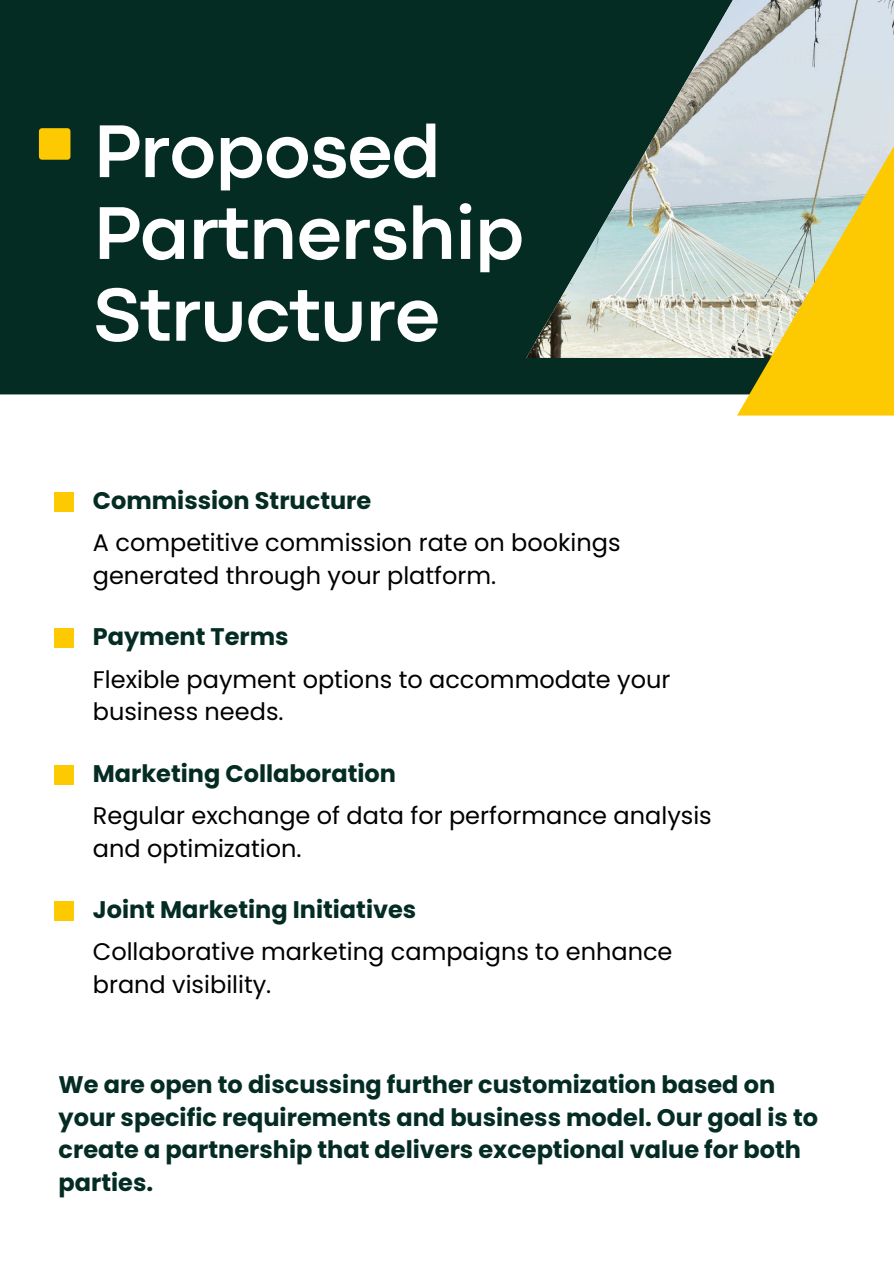
<style>
.page{position:relative;width:894px;height:1264px;background:#fff}
.page>*{position:absolute;margin:0;border:0;box-sizing:border-box;transform-origin:0 0}
.t1{font:700 77.85px/81.8px "Codec Pro";letter-spacing:-.01em;color:#fff}
.t2{font:700 24px/32.7px "Poppins";color:#042c23}
.t3{font:24px/32.7px "Poppins";color:#000}
</style>
<div class="page">
<div style="left:0;top:0;width:736px;height:394px;background:#042c23"></div>
<img style="left:526px;top:0;width:367px;height:358px">
<div style="left:39px;top:128px;width:31px;height:32px;background:#fdc900;border-radius:3px"></div>
<svg style="left:736px;top:131px;width:157px;height:284px"></svg>
<div style="left:55px;top:492px;width:19px;height:19px;background:#fdc900"></div>
<div style="left:55px;top:628px;width:19px;height:19px;background:#fdc900"></div>
<div style="left:55px;top:765px;width:19px;height:19px;background:#fdc900"></div>
<div style="left:55px;top:901px;width:19px;height:19px;background:#fdc900"></div>
<p class="t1" style="left:94px;top:116px;width:432px">Proposed<br>Partnership<br>Structure</p>
<h2 class="t2" style="left:93px;top:484px;width:280px">Commission Structure</h2>
<h1 class="t3" style="left:93px;top:526px;width:529px">A competitive commission rate on bookings generated through your platform.</h1>
<h2 class="t2" style="left:93px;top:620px;width:197px">Payment Terms</h2>
<p class="t3" style="left:93px;top:662px;width:579px">Flexible payment options to accommodate your business needs.</p>
<h2 class="t2" style="left:93px;top:757px;width:305px">Marketing Collaboration</h2>
<p class="t3" style="left:93px;top:799px;width:620px">Regular exchange of data for performance analysis and optimization.</p>
<h2 class="t2" style="left:93px;top:893px;width:325px">Joint Marketing Initiatives</h2>
<p class="t3" style="left:93px;top:935px;width:581px">Collaborative marketing campaigns to enhance brand visibility.</p>
<p class="t2" style="left:59px;top:1068px;width:760px">We are open to discussing further customization based on your specific requirements and business model. Our goal is to create a partnership that delivers exceptional value for both parties.</p>
</div>
